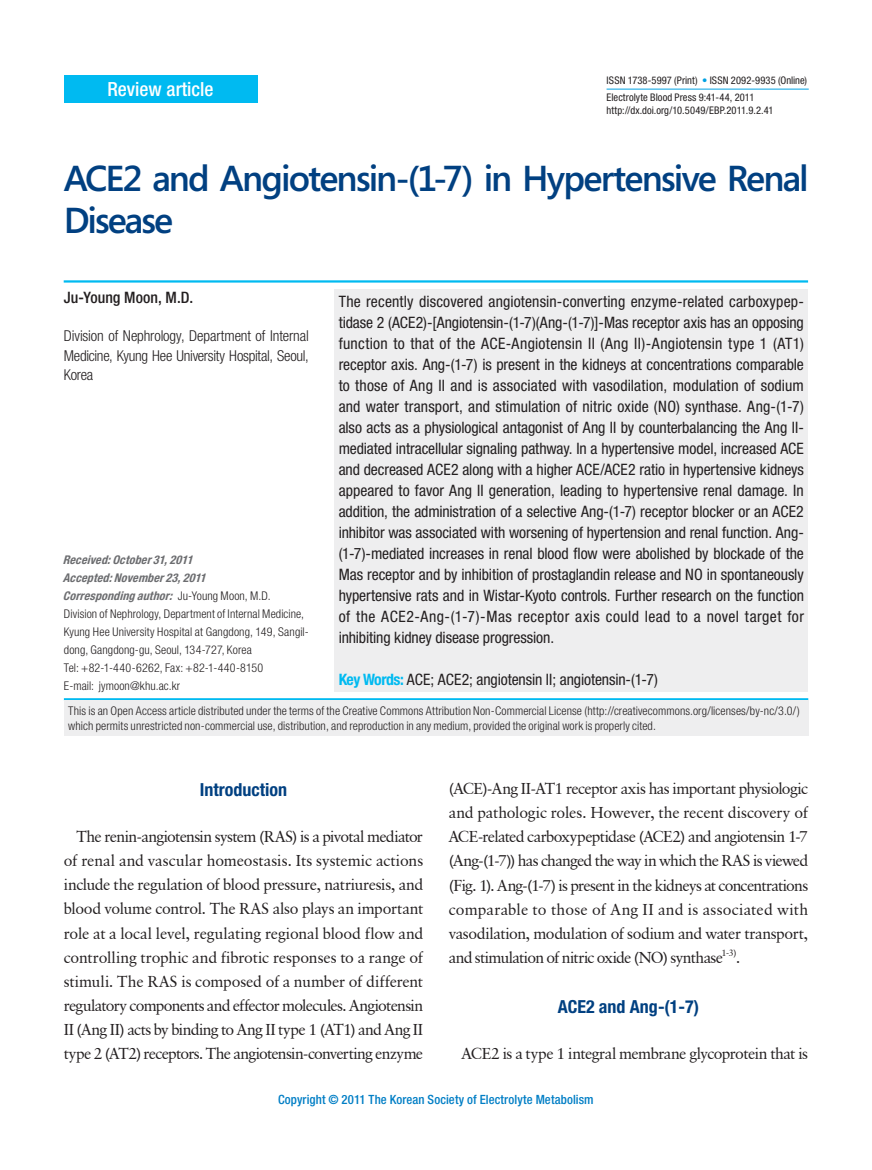
<style>
.page{position:relative;width:872px;height:1170px;background:#fff}
.page>*{position:absolute;margin:0;border:0;box-sizing:border-box;transform-origin:0 0}
.t1{font:600 36px/42px "Segoe Media Center";letter-spacing:-.05em;color:#014081}
.t2{font:500 condensed 19.5px "Helvetica Neue";color:#fff}
.t3{font:700 condensed 18px "Helvetica Neue";color:#014081}
.t4{font:condensed 15.75px/21px "Helvetica Neue";letter-spacing:-.005em;color:#231f20;text-align:justify}
.t5{font:15.75px/24.2px "Classical Garamond BT";letter-spacing:-.035em;color:#231f20;text-align:justify}
.t6{font:500 condensed 15.75px "Helvetica Neue";letter-spacing:.005em;color:#231f20}
.t7{font:300 condensed 15px/19.5px "Helvetica Neue";letter-spacing:-.02em;color:#231f20;text-align:justify}
.t8{font:500 condensed 12.75px "Helvetica Neue";letter-spacing:.01em;color:#007ec5}
.t9{font:300 condensed 12px/18px "Helvetica Neue";letter-spacing:.01em;color:#231f20}
.t10{font:condensed 10.5px/12.6px "Helvetica Neue";letter-spacing:.01em;color:#231f20}
.t11{font:9.15px "Classical Garamond BT";color:#231f20}
.s1{color:#00a1e3}
.s2{font-weight:700;color:#00baf1}
.s3{font-weight:700;font-style:italic;color:#6c6d70}
</style>
<div class="page">
<div style="left:64px;top:75px;width:193px;height:28px;background:#00baf1"></div>
<hr style="left:606px;top:89px;width:202px;height:1px;background:#00a1e3">
<hr style="left:64px;top:280px;width:744px;height:2px;background:#00baf1">
<div style="left:334px;top:289px;width:474px;height:402px;background:#eeeeef"></div>
<hr style="left:64px;top:698px;width:744px;height:2px;background:#00baf1">
<div style="left:64px;top:700px;width:744px;height:35px;background:#eeeeef"></div>
<p class="t2" style="left:107px;top:78px;width:108px">Review article</p>
<p class="t10" style="left:606px;top:74px;width:202px">ISSN 1738-5997 (Print) <span class="s1">•</span> ISSN 2092-9935 (Online)</p>
<p class="t10" style="left:606px;top:91px;width:168px">Electrolyte Blood Press 9:41-44, 2011 http://dx.doi.org/10.5049/EBP.2011.9.2.41</p>
<h1 class="t1" style="left:64px;top:158px;width:746px">ACE2 and Angiotensin-(1-7) in Hypertensive Renal<br>Disease</h1>
<p class="t6" style="left:64px;top:288px;width:131px">Ju-Young Moon, M.D.</p>
<p class="t7" style="left:64px;top:326px;width:246px">Division of Nephrology, Department of Internal Medicine, Kyung Hee University Hospital, Seoul, Korea</p>
<p class="t4" style="left:339px;top:291px;width:467px">The recently discovered angiotensin-converting enzyme-related carboxypep&shy;tidase 2 (ACE2)-[Angiotensin-(1-7)(Ang-(1-7)]-Mas receptor axis has an opposing function to that of the ACE-Angiotensin II (Ang II)-Angiotensin type 1 (AT1) receptor axis. Ang-(1-7) is present in the kidneys at concentrations comparable to those of Ang II and is associated with vasodilation, modulation of sodium and water transport, and stimulation of nitric oxide (NO) synthase. Ang-(1-7) also acts as a physiological antagonist of Ang II by counterbalancing the Ang II&shy;mediated intracellular signaling pathway. In a hypertensive model, increased ACE and decreased ACE2 along with a higher ACE/ACE2 ratio in hypertensive kidneys appeared to favor Ang II generation, leading to hypertensive renal damage. In addition, the administration of a selective Ang-(1-7) receptor blocker or an ACE2 inhibitor was associated with worsening of hypertension and renal function. Ang-(1-7)-mediated increases in renal blood flow were abolished by blockade of the Mas receptor and by inhibition of prostaglandin release and NO in spontaneously hypertensive rats and in Wistar-Kyoto controls. Further research on the function of the ACE2-Ang-(1-7)-Mas receptor axis could lead to a novel target for inhibiting kidney disease progression.</p>
<p class="t4" style="left:339px;top:669px;width:321px"><span class="s2">Key Words:</span> ACE; ACE2; angiotensin II; angiotensin-(1-7)</p>
<p class="t9" style="left:63px;top:550px;width:248px"><span class="s3">Received:October31,2011<br>Accepted:November23,2011<br>Correspondingauthor:</span> J u - Y o u n g M o o n , M . D .<br>Division of Nephrology, Department of Internal Medicine, Kyung Hee University Hospital at Gangdong, 149, Sangil&shy;dong, Gangdong-gu, Seoul, 134-727, Korea<br>Tel: +82-1-440-6262, Fax: +82-1-440-8150<br>E-mail: jymoon@khu.ac.kr</p>
<p class="t9" style="left:68px;top:703px;width:733px;line-height:15px">This is an Open Access article distributed under the terms of the Creative Commons Attribution Non-Commercial License (http://creativecommons.org/licenses/by-nc/3.0/) which permits unrestricted non-commercial use, distribution, and reproduction in any medium, provided the original work is properly cited.</p>
<p class="t3" style="left:200px;top:778px;width:89px">Introduction</p>
<p class="t5" style="left:64px;top:824px;width:361px;text-indent:13px">The renin-angiotensin system (RAS) is a pivotal mediator of renal and vascular homeostasis. Its systemic actions include the regulation of blood pressure, natriuresis, and blood volume control. The RAS also plays an important role at a local level, regulating regional blood flow and controlling trophic and fibrotic responses to a range of stimuli. The RAS is composed of a number of different regulatory components and effector molecules. Angiotensin II (Ang II) acts by binding to Ang II type 1 (AT1) and Ang II type 2 (AT2) receptors. The angiotensin-converting enzyme</p>
<p class="t5" style="left:449px;top:776px;width:361px">(ACE)-Ang II-AT1 receptor axis has important physiologic and pathologic roles. However, the recent discovery of ACE-related carboxypeptidase (ACE2) and angiotensin 1-7 (Ang-(1-7)) has changed the way in which the RAS is viewed (Fig. 1). Ang-(1-7) is present in the kidneys at concentrations comparable to those of Ang II and is associated with vasodilation, modulation of sodium and water transport, and stimulation of nitric oxide (NO) synthase</p>
<p class="t11" style="left:721px;top:946px;width:16px">1-3)</p>
<p class="t5" style="left:736px;top:945px;width:6px">.</p>
<p class="t3" style="left:557px;top:995px;width:143px">ACE2 and Ang-(1-7)</p>
<p class="t5" style="left:461px;top:1040px;width:348px">ACE2 is a type 1 integral membrane glycoprotein that is</p>
<p class="t8" style="left:278px;top:1091px;width:317px">Copyright © 2011 The Korean Society of Electrolyte Metabolism</p>
</div>
